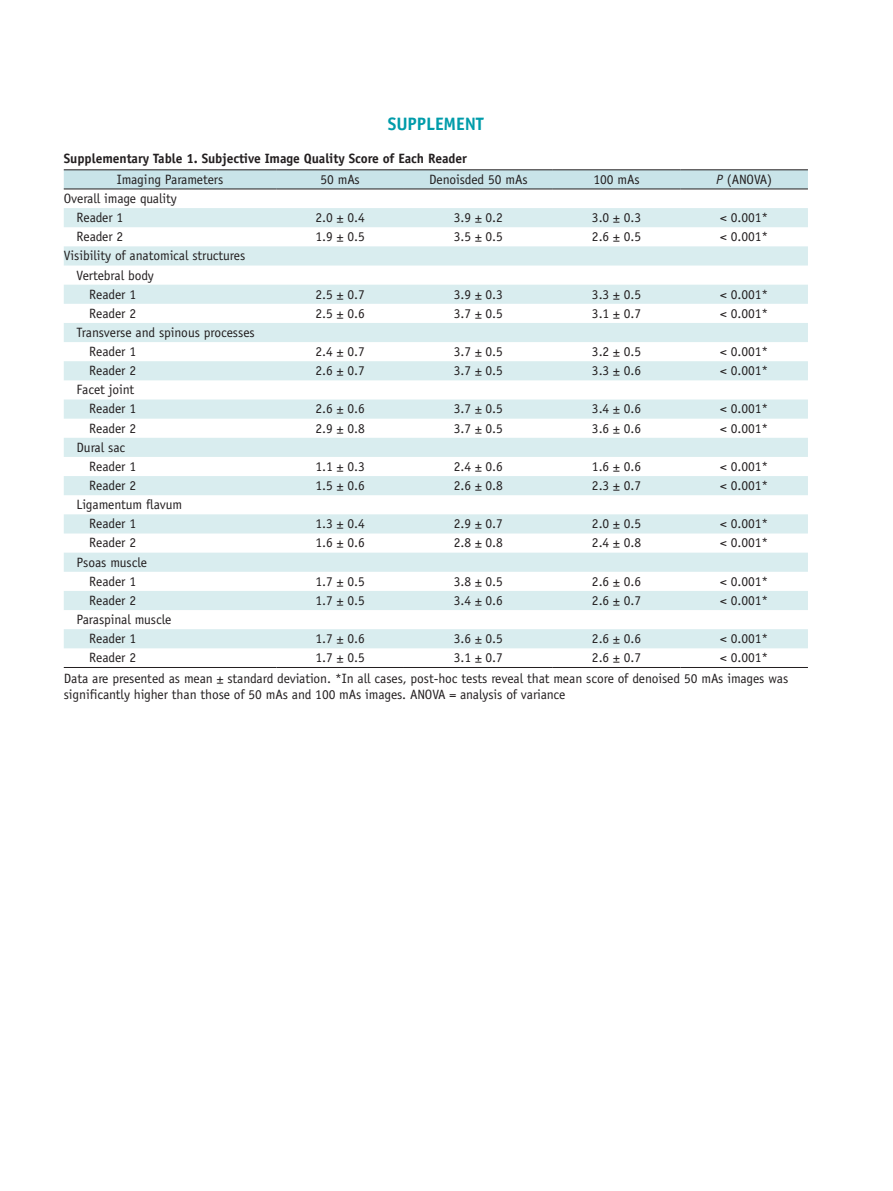
<style>
.page{position:relative;width:893px;height:1191px;background:#fff}
.page>*{position:absolute;margin:0;border:0;box-sizing:border-box;transform-origin:0 0}
.t1{font:700 18px "Officina Sans Std";letter-spacing:-.005em;color:#009caa}
.t2{font:13.5px/19.2px "Officina Sans Std";letter-spacing:-.005em;color:#231f20}
.t3{font:700 13.5px "Officina Sans Std";letter-spacing:-.005em;color:#231f20}
.s1{font-style:italic}
</style>
<div class="page">
<svg style="left:64px;top:170px;width:744px;height:19px;background:#c1dbdf"></svg>
<svg style="left:64px;top:208px;width:744px;height:440px;fill:#dbeef0"></svg>
<hr style="left:64px;top:667px;width:212px;height:1px;background:#231f20">
<hr style="left:276px;top:667px;width:128px;height:1px;background:#231f20">
<hr style="left:404px;top:667px;width:149px;height:1px;background:#231f20">
<hr style="left:553px;top:667px;width:127px;height:1px;background:#231f20">
<hr style="left:680px;top:667px;width:128px;height:1px;background:#231f20">
<hr style="left:64px;top:169px;width:212px;height:1px;background:#231f20">
<hr style="left:276px;top:169px;width:128px;height:1px;background:#231f20">
<hr style="left:404px;top:169px;width:149px;height:1px;background:#231f20">
<hr style="left:553px;top:169px;width:127px;height:1px;background:#231f20">
<hr style="left:680px;top:169px;width:128px;height:1px;background:#231f20">
<hr style="left:64px;top:189px;width:212px;height:1px;background:#231f20">
<hr style="left:276px;top:189px;width:128px;height:1px;background:#231f20">
<hr style="left:404px;top:189px;width:149px;height:1px;background:#231f20">
<hr style="left:553px;top:189px;width:127px;height:1px;background:#231f20">
<hr style="left:680px;top:189px;width:128px;height:1px;background:#231f20">
<h1 class="t1" style="left:388px;top:112px;width:98px">SUPPLEMENT</h1>
<p class="t3" style="left:64px;top:150px;width:405px">Supplementary Table 1. Subjective Image Quality Score of Each Reader</p>
<p class="t2" style="left:117px;top:170px;width:108px">Imaging Parameters</p>
<p class="t2" style="left:320px;top:170px;width:41px">50 mAs</p>
<p class="t2" style="left:429px;top:170px;width:100px">Denoisded 50 mAs</p>
<p class="t2" style="left:593px;top:170px;width:48px">100 mAs</p>
<p class="t2" style="left:716px;top:170px;width:57px"><span class="s1">P</span> (ANOVA)</p>
<p class="t2" style="left:77px;top:189px;width:102px;text-indent:-13px">Overall image quality<br>Reader 1</p>
<p class="t2" style="left:316px;top:208px;width:51px">2.0 ± 0.4</p>
<p class="t2" style="left:454px;top:208px;width:51px">3.9 ± 0.2</p>
<p class="t2" style="left:592px;top:208px;width:51px">3.0 ± 0.3</p>
<p class="t2" style="left:720px;top:208px;width:50px">&lt; 0.001*</p>
<p class="t2" style="left:77px;top:227px;width:48px">Reader 2</p>
<p class="t2" style="left:316px;top:227px;width:51px">1.9 ± 0.5</p>
<p class="t2" style="left:454px;top:227px;width:51px">3.5 ± 0.5</p>
<p class="t2" style="left:592px;top:227px;width:51px">2.6 ± 0.5</p>
<p class="t2" style="left:720px;top:227px;width:50px">&lt; 0.001*</p>
<p class="t2" style="left:64px;top:246px;width:183px">Visibility of anatomical structures</p>
<p class="t2" style="left:77px;top:265px;width:79px">Vertebral body</p>
<p class="t2" style="left:89px;top:284px;width:48px">Reader 1</p>
<p class="t2" style="left:316px;top:284px;width:51px">2.5 ± 0.7</p>
<p class="t2" style="left:454px;top:284px;width:51px">3.9 ± 0.3</p>
<p class="t2" style="left:592px;top:284px;width:51px">3.3 ± 0.5</p>
<p class="t2" style="left:720px;top:284px;width:50px">&lt; 0.001*</p>
<p class="t2" style="left:89px;top:304px;width:48px">Reader 2</p>
<p class="t2" style="left:316px;top:304px;width:51px">2.5 ± 0.6</p>
<p class="t2" style="left:454px;top:304px;width:51px">3.7 ± 0.5</p>
<p class="t2" style="left:592px;top:304px;width:51px">3.1 ± 0.7</p>
<p class="t2" style="left:720px;top:304px;width:50px">&lt; 0.001*</p>
<p class="t2" style="left:89px;top:323px;width:167px;text-indent:-13px">Transverse and spinous processes<br>Reader 1</p>
<p class="t2" style="left:316px;top:342px;width:51px">2.4 ± 0.7</p>
<p class="t2" style="left:454px;top:342px;width:51px">3.7 ± 0.5</p>
<p class="t2" style="left:592px;top:342px;width:51px">3.2 ± 0.5</p>
<p class="t2" style="left:720px;top:342px;width:50px">&lt; 0.001*</p>
<p class="t2" style="left:89px;top:361px;width:48px">Reader 2</p>
<p class="t2" style="left:316px;top:361px;width:51px">2.6 ± 0.7</p>
<p class="t2" style="left:454px;top:361px;width:51px">3.7 ± 0.5</p>
<p class="t2" style="left:592px;top:361px;width:51px">3.3 ± 0.6</p>
<p class="t2" style="left:720px;top:361px;width:50px">&lt; 0.001*</p>
<p class="t2" style="left:77px;top:380px;width:61px;text-align:right">Facet joint<br>Reader 1</p>
<p class="t2" style="left:316px;top:399px;width:51px">2.6 ± 0.6</p>
<p class="t2" style="left:454px;top:399px;width:51px">3.7 ± 0.5</p>
<p class="t2" style="left:592px;top:399px;width:51px">3.4 ± 0.6</p>
<p class="t2" style="left:720px;top:399px;width:50px">&lt; 0.001*</p>
<p class="t2" style="left:89px;top:418px;width:48px">Reader 2</p>
<p class="t2" style="left:316px;top:418px;width:51px">2.9 ± 0.8</p>
<p class="t2" style="left:454px;top:418px;width:51px">3.7 ± 0.5</p>
<p class="t2" style="left:592px;top:418px;width:51px">3.6 ± 0.6</p>
<p class="t2" style="left:720px;top:418px;width:50px">&lt; 0.001*</p>
<p class="t2" style="left:89px;top:437px;width:48px;text-indent:-13px">Dural sac<br>Reader 1</p>
<p class="t2" style="left:316px;top:457px;width:51px">1.1 ± 0.3</p>
<p class="t2" style="left:454px;top:457px;width:51px">2.4 ± 0.6</p>
<p class="t2" style="left:592px;top:457px;width:51px">1.6 ± 0.6</p>
<p class="t2" style="left:720px;top:457px;width:50px">&lt; 0.001*</p>
<p class="t2" style="left:89px;top:476px;width:48px">Reader 2</p>
<p class="t2" style="left:316px;top:476px;width:51px">1.5 ± 0.6</p>
<p class="t2" style="left:454px;top:476px;width:51px">2.6 ± 0.8</p>
<p class="t2" style="left:592px;top:476px;width:51px">2.3 ± 0.7</p>
<p class="t2" style="left:720px;top:476px;width:50px">&lt; 0.001*</p>
<p class="t2" style="left:89px;top:495px;width:94px;text-indent:-13px">Ligamentum flavum<br>Reader 1</p>
<p class="t2" style="left:316px;top:514px;width:51px">1.3 ± 0.4</p>
<p class="t2" style="left:454px;top:514px;width:51px">2.9 ± 0.7</p>
<p class="t2" style="left:592px;top:514px;width:51px">2.0 ± 0.5</p>
<p class="t2" style="left:720px;top:514px;width:50px">&lt; 0.001*</p>
<p class="t2" style="left:89px;top:533px;width:48px">Reader 2</p>
<p class="t2" style="left:316px;top:533px;width:51px">1.6 ± 0.6</p>
<p class="t2" style="left:454px;top:533px;width:51px">2.8 ± 0.8</p>
<p class="t2" style="left:592px;top:533px;width:51px">2.4 ± 0.8</p>
<p class="t2" style="left:720px;top:533px;width:50px">&lt; 0.001*</p>
<p class="t2" style="left:77px;top:552px;width:72px;text-align:center">Psoas muscle<br>Reader 1</p>
<p class="t2" style="left:316px;top:571px;width:51px">1.7 ± 0.5</p>
<p class="t2" style="left:454px;top:571px;width:51px">3.8 ± 0.5</p>
<p class="t2" style="left:592px;top:571px;width:51px">2.6 ± 0.6</p>
<p class="t2" style="left:720px;top:571px;width:50px">&lt; 0.001*</p>
<p class="t2" style="left:89px;top:590px;width:48px">Reader 2</p>
<p class="t2" style="left:316px;top:590px;width:51px">1.7 ± 0.5</p>
<p class="t2" style="left:454px;top:590px;width:51px">3.4 ± 0.6</p>
<p class="t2" style="left:592px;top:590px;width:51px">2.6 ± 0.7</p>
<p class="t2" style="left:720px;top:590px;width:50px">&lt; 0.001*</p>
<p class="t2" style="left:89px;top:610px;width:84px;text-indent:-13px">Paraspinal muscle<br>Reader 1</p>
<p class="t2" style="left:316px;top:629px;width:51px">1.7 ± 0.6</p>
<p class="t2" style="left:454px;top:629px;width:51px">3.6 ± 0.5</p>
<p class="t2" style="left:592px;top:629px;width:51px">2.6 ± 0.6</p>
<p class="t2" style="left:720px;top:629px;width:50px">&lt; 0.001*</p>
<p class="t2" style="left:89px;top:648px;width:48px">Reader 2</p>
<p class="t2" style="left:316px;top:648px;width:51px">1.7 ± 0.5</p>
<p class="t2" style="left:454px;top:648px;width:51px">3.1 ± 0.7</p>
<p class="t2" style="left:592px;top:648px;width:51px">2.6 ± 0.7</p>
<p class="t2" style="left:64px;top:647px;width:726px;line-height:20.7px;text-indent:656px">&lt; 0.001*<br>Data are presented as mean ± standard deviation. *In all cases, post-hoc tests reveal that mean score of denoised 50 mAs images was</p>
<p class="t2" style="left:64px;top:685px;width:503px">significantly higher than those of 50 mAs and 100 mAs images. ANOVA = analysis of variance</p>
</div>
